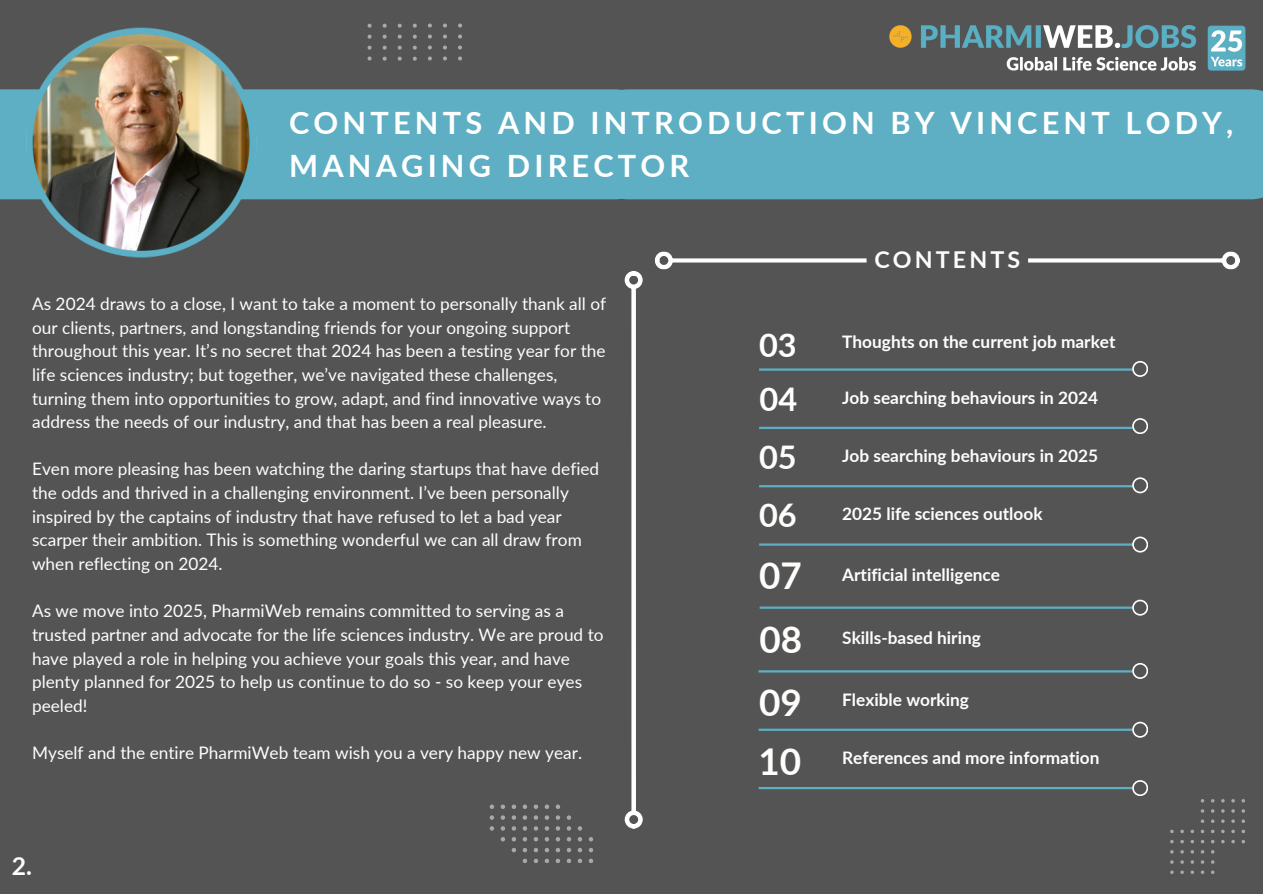
<style>
.page{position:relative;width:1263px;height:894px;background:#fff}
.page>*{position:absolute;margin:0;border:0;box-sizing:border-box;transform-origin:0 0}
.t1{font:700 36.9px "Lato";color:#fefdfb}
.t2{font:700 36.75px "Lato";color:#fefdfb}
.t3{font:700 32.55px "Lato";color:#fff}
.t4{font:700 32.55px "Lato";color:#fefdfb}
.t5{font:700 30.75px/42.8px "Lato";letter-spacing:.135em;color:#fff}
.t6{font:700 24.75px "Lato";color:#fff}
.t7{font:700 23.25px "Lato";letter-spacing:.135em;color:#fefdfb}
.t8{font:17.25px/23.7px "Lato";color:#fefdfb}
.t9{font:700 17.25px "Lato";color:#fefdfb}
.t10{font:700 17.25px "Lato";color:#fff}
</style>
<div class="page">
<div style="left:0;top:0;width:1263px;height:893px;background:#545454"></div>
<img style="left:890px;top:25px;width:355px;height:46px">
<div style="left:659px;top:89px;width:604px;height:110px;background:#5eafc4"></div>
<div style="left:0;top:89px;width:659px;height:110px;background:#5eafc4"></div>
<div style="left:631px;top:288px;width:5px;height:523px;background:#fff"></div>
<div style="left:625px;top:271px;width:18px;height:18px;border:5px solid #fff;border-radius:50%"></div>
<div style="left:625px;top:810px;width:18px;height:18px;border:5px solid #fff;border-radius:50%"></div>
<svg style="left:1231px;top:799px;width:4px;height:3px"></svg>
<svg style="left:1221px;top:799px;width:4px;height:3px"></svg>
<svg style="left:1231px;top:840px;width:4px;height:3px"></svg>
<svg style="left:1221px;top:840px;width:4px;height:3px"></svg>
<svg style="left:1180px;top:840px;width:4px;height:3px"></svg>
<svg style="left:1170px;top:840px;width:4px;height:3px"></svg>
<svg style="left:1170px;top:850px;width:4px;height:3px"></svg>
<svg style="left:556px;top:804px;width:4px;height:4px"></svg>
<svg style="left:545px;top:804px;width:4px;height:4px"></svg>
<svg style="left:534px;top:804px;width:4px;height:4px"></svg>
<svg style="left:523px;top:804px;width:4px;height:4px"></svg>
<svg style="left:512px;top:804px;width:4px;height:4px"></svg>
<svg style="left:501px;top:804px;width:4px;height:4px"></svg>
<svg style="left:490px;top:804px;width:4px;height:4px"></svg>
<svg style="left:567px;top:815px;width:4px;height:4px"></svg>
<svg style="left:556px;top:815px;width:4px;height:4px"></svg>
<svg style="left:545px;top:815px;width:4px;height:4px"></svg>
<svg style="left:534px;top:815px;width:4px;height:4px"></svg>
<svg style="left:523px;top:815px;width:4px;height:4px"></svg>
<svg style="left:512px;top:815px;width:4px;height:4px"></svg>
<svg style="left:501px;top:815px;width:4px;height:4px"></svg>
<svg style="left:490px;top:815px;width:4px;height:4px"></svg>
<svg style="left:578px;top:826px;width:4px;height:4px"></svg>
<svg style="left:567px;top:826px;width:4px;height:4px"></svg>
<svg style="left:556px;top:826px;width:4px;height:4px"></svg>
<svg style="left:545px;top:826px;width:4px;height:4px"></svg>
<svg style="left:534px;top:826px;width:4px;height:4px"></svg>
<svg style="left:523px;top:826px;width:4px;height:4px"></svg>
<svg style="left:512px;top:826px;width:4px;height:4px"></svg>
<svg style="left:501px;top:826px;width:4px;height:4px"></svg>
<svg style="left:490px;top:826px;width:4px;height:4px"></svg>
<svg style="left:589px;top:837px;width:4px;height:4px"></svg>
<svg style="left:578px;top:837px;width:4px;height:4px"></svg>
<svg style="left:567px;top:837px;width:4px;height:4px"></svg>
<svg style="left:556px;top:837px;width:4px;height:4px"></svg>
<svg style="left:545px;top:837px;width:4px;height:4px"></svg>
<svg style="left:534px;top:837px;width:4px;height:4px"></svg>
<svg style="left:523px;top:837px;width:4px;height:4px"></svg>
<svg style="left:512px;top:837px;width:4px;height:4px"></svg>
<svg style="left:501px;top:837px;width:4px;height:4px"></svg>
<svg style="left:589px;top:848px;width:4px;height:4px"></svg>
<svg style="left:578px;top:848px;width:4px;height:4px"></svg>
<svg style="left:567px;top:848px;width:4px;height:4px"></svg>
<svg style="left:556px;top:848px;width:4px;height:4px"></svg>
<svg style="left:545px;top:848px;width:4px;height:4px"></svg>
<svg style="left:534px;top:848px;width:4px;height:4px"></svg>
<svg style="left:523px;top:848px;width:4px;height:4px"></svg>
<svg style="left:512px;top:848px;width:4px;height:4px"></svg>
<svg style="left:589px;top:858px;width:4px;height:4px"></svg>
<svg style="left:578px;top:858px;width:4px;height:4px"></svg>
<svg style="left:567px;top:858px;width:4px;height:4px"></svg>
<svg style="left:556px;top:858px;width:4px;height:4px"></svg>
<svg style="left:545px;top:858px;width:4px;height:4px"></svg>
<svg style="left:534px;top:858px;width:4px;height:4px"></svg>
<svg style="left:523px;top:858px;width:4px;height:4px"></svg>
<svg style="left:413px;top:57px;width:4px;height:4px"></svg>
<svg style="left:413px;top:46px;width:4px;height:4px"></svg>
<svg style="left:413px;top:35px;width:4px;height:4px"></svg>
<svg style="left:413px;top:24px;width:4px;height:4px"></svg>
<svg style="left:428px;top:56px;width:4px;height:4px"></svg>
<svg style="left:428px;top:45px;width:4px;height:4px"></svg>
<svg style="left:428px;top:34px;width:4px;height:4px"></svg>
<svg style="left:428px;top:23px;width:4px;height:5px"></svg>
<svg style="left:443px;top:56px;width:4px;height:4px"></svg>
<svg style="left:443px;top:45px;width:4px;height:4px"></svg>
<svg style="left:443px;top:34px;width:4px;height:4px"></svg>
<svg style="left:443px;top:23px;width:4px;height:5px"></svg>
<svg style="left:458px;top:56px;width:4px;height:4px"></svg>
<svg style="left:458px;top:45px;width:4px;height:4px"></svg>
<svg style="left:458px;top:34px;width:4px;height:4px"></svg>
<svg style="left:458px;top:23px;width:4px;height:5px"></svg>
<svg style="left:398px;top:57px;width:4px;height:4px"></svg>
<svg style="left:398px;top:46px;width:4px;height:4px"></svg>
<svg style="left:398px;top:35px;width:4px;height:4px"></svg>
<svg style="left:398px;top:24px;width:4px;height:4px"></svg>
<svg style="left:383px;top:57px;width:4px;height:4px"></svg>
<svg style="left:383px;top:46px;width:4px;height:4px"></svg>
<svg style="left:383px;top:35px;width:4px;height:4px"></svg>
<svg style="left:383px;top:24px;width:4px;height:4px"></svg>
<svg style="left:368px;top:56px;width:4px;height:4px"></svg>
<svg style="left:368px;top:46px;width:4px;height:4px"></svg>
<svg style="left:368px;top:35px;width:4px;height:4px"></svg>
<svg style="left:368px;top:24px;width:4px;height:4px"></svg>
<hr style="left:759px;top:368px;width:374px;height:2px;background:#5eafc4">
<hr style="left:759px;top:426px;width:374px;height:3px;background:#5eafc4">
<hr style="left:759px;top:485px;width:374px;height:2px;background:#5eafc4">
<hr style="left:759px;top:543px;width:374px;height:2px;background:#5eafc4">
<hr style="left:760px;top:606px;width:373px;height:2px;background:#5eafc4">
<hr style="left:759px;top:670px;width:373px;height:2px;background:#5eafc4">
<hr style="left:759px;top:728px;width:373px;height:2px;background:#5eafc4">
<hr style="left:759px;top:786px;width:373px;height:3px;background:#5eafc4">
<svg style="left:1132px;top:536px;width:16px;height:16px"></svg>
<svg style="left:1132px;top:361px;width:16px;height:15px"></svg>
<svg style="left:1132px;top:418px;width:16px;height:16px"></svg>
<svg style="left:1132px;top:477px;width:16px;height:16px"></svg>
<svg style="left:1132px;top:599px;width:16px;height:16px"></svg>
<svg style="left:1132px;top:663px;width:16px;height:15px"></svg>
<svg style="left:1132px;top:721px;width:16px;height:16px"></svg>
<svg style="left:1132px;top:780px;width:16px;height:15px"></svg>
<svg style="left:673px;top:258px;width:549px;height:5px"></svg>
<div style="left:655px;top:251px;width:18px;height:18px;border:4px solid #fff;border-radius:50%"></div>
<div style="left:1222px;top:251px;width:18px;height:18px;border:4px solid #fff;border-radius:50%"></div>
<img style="left:22px;top:27px;width:237px;height:231px">
<p class="t5" style="left:289px;top:101px;width:946px">CONTENTS AND INTRODUCTION BY VINCENT LODY,<br>MANAGING DIRECTOR</p>
<p class="t8" style="left:32px;top:291px;width:576px">As 2024 draws to a close, I want to take a moment to personally thank all of our clients, partners, and longstanding friends for your ongoing support throughout this year. It’s no secret that 2024 has been a testing year for the life sciences industry; but together, we’ve navigated these challenges, turning them into opportunities to grow, adapt, and find innovative ways to address the needs of our industry, and that has been a real pleasure.</p>
<p class="t8" style="left:32px;top:457px;width:569px">Even more pleasing has been watching the daring startups that have defied the odds and thrived in a challenging environment. I’ve been personally inspired by the captains of industry that have refused to let a bad year scarper their ambition. This is something wonderful we can all draw from when reflecting on 2024.</p>
<p class="t8" style="left:32px;top:598px;width:573px">As we move into 2025, PharmiWeb remains committed to serving as a trusted partner and advocate for the life sciences industry. We are proud to have played a role in helping you achieve your goals this year, and have plenty planned for 2025 to help us continue to do so - so keep your eyes peeled!</p>
<h1 class="t8" style="left:32px;top:740px;width:551px">Myself and the entire PharmiWeb team wish you a very happy new year.</h1>
<p class="t6" style="left:12px;top:850px;width:22px">2.</p>
<h3 class="t7" style="left:874px;top:245px;width:147px">CONTENTS</h3>
<p class="t3" style="left:759px;top:324px;width:39px">03</p>
<p class="t10" style="left:842px;top:331px;width:275px">Thoughts on the current job market</p>
<p class="t3" style="left:760px;top:378px;width:39px">04</p>
<p class="t4" style="left:759px;top:436px;width:39px">05</p>
<p class="t4" style="left:759px;top:494px;width:39px">06</p>
<p class="t2" style="left:759px;top:553px;width:44px">07</p>
<p class="t2" style="left:760px;top:616px;width:44px">08</p>
<h3 class="t1" style="left:759px;top:679px;width:44px">09</h3>
<p class="t1" style="left:759px;top:738px;width:44px">10</p>
<p class="t10" style="left:842px;top:387px;width:257px">Job searching behaviours in 2024</p>
<p class="t9" style="left:842px;top:444px;width:257px">Job searching behaviours in 2025</p>
<h3 class="t9" style="left:842px;top:503px;width:202px">2025 life sciences outlook</h3>
<p class="t9" style="left:842px;top:564px;width:159px">Artificial intelligence</p>
<p class="t9" style="left:842px;top:627px;width:140px">Skills-based hiring</p>
<p class="t9" style="left:842px;top:688px;width:128px">Flexible working</p>
<h3 class="t9" style="left:842px;top:746px;width:259px">References and more information</h3>
</div>
